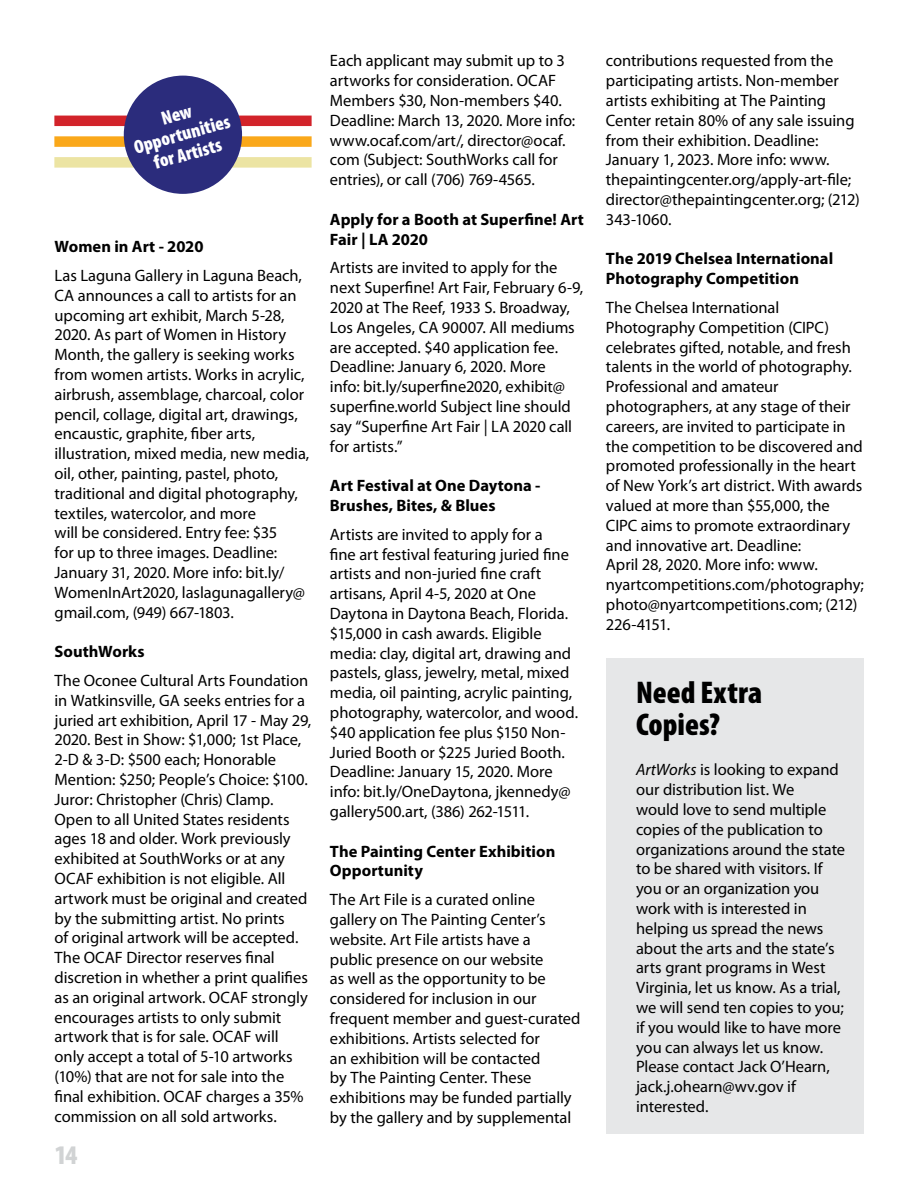
<style>
.page{position:relative;width:918px;height:1188px;background:#fff}
.page>*{position:absolute;margin:0;border:0;box-sizing:border-box;transform-origin:0 0}
.t1{font:900 condensed 31.5px/31.5px "Myriad Pro";color:#000}
.t2{font:900 condensed 27px "Myriad Pro";color:#d1d3d4}
.t3{font:900 condensed 19.35px/20.2px "Myriad Pro";color:#fff;text-align:center}
.t4{font:16.5px/19.8px "Myriad Pro";letter-spacing:-.005em;color:#000}
.t5{font:700 16.5px/19.8px "Myriad Pro";color:#000}
.s1{font-style:italic}
</style>
<div class="page">
<div style="left:54px;top:136px;width:258px;height:11px;background:#faa81a"></div>
<div style="left:54px;top:157px;width:258px;height:11px;background:#ece4a3"></div>
<div style="left:54px;top:116px;width:258px;height:10px;background:#d2232a"></div>
<div style="left:124px;top:76px;width:118px;height:118px;background:#2b2c7c;border-radius:50%"></div>
<div style="left:606px;top:659px;width:258px;height:475px;background:#e6e7e8"></div>
<p class="t3" style="left:126px;top:118px;width:100px;rotate:-16deg">New<br>Opportunities for Artists</p>
<p class="t5" style="left:55px;top:236px;width:150px">Women in Art - 2020</p>
<p class="t4" style="left:55px;top:265px;width:256px">Las Laguna Gallery in Laguna Beach, CA announces a call to artists for an upcoming art exhibit, March 5-28, 2020. As part of Women in History Month, the gallery is seeking works from women artists. Works in acrylic, airbrush, assemblage, charcoal, color pencil, collage, digital art, drawings, encaustic, graphite, fiber arts, illustration, mixed media, new media, oil, other, painting, pastel, photo, traditional and digital photography, textiles, watercolor, and more<br>will be considered. Entry fee: $35<br>for up to three images. Deadline:<br>January 31, 2020. More info: bit.ly/ WomenInArt2020, laslagunagallery@ gmail.com, (949) 667-1803.</p>
<p class="t5" style="left:55px;top:641px;width:92px">SouthWorks</p>
<p class="t4" style="left:55px;top:670px;width:258px">The Oconee Cultural Arts Foundation in Watkinsville, GA seeks entries for a juried art exhibition, April 17 - May 29, 2020. Best in Show: $1,000; 1st Place, 2-D &amp; 3-D: $500 each; Honorable Mention: $250; People’s Choice: $100.<br>Juror: Christopher (Chris) Clamp.<br>Open to all United States residents ages 18 and older. Work previously exhibited at SouthWorks or at any OCAF exhibition is not eligible. All artwork must be original and created by the submitting artist. No prints<br>of original artwork will be accepted.<br>The OCAF Director reserves final discretion in whether a print qualifies as an original artwork. OCAF strongly encourages artists to only submit artwork that is for sale. OCAF will only accept a total of 5-10 artworks (10%) that are not for sale into the final exhibition. OCAF charges a 35% commission on all sold artworks.</p>
<h2 class="t2" style="left:55px;top:1137px;width:24px">14</h2>
<p class="t4" style="left:330px;top:51px;width:247px">Each applicant may submit up to 3 artworks for consideration. OCAF Members $30, Non-members $40.<br>Deadline: March 13, 2020. More info: www.ocaf.com/art/, director@ocaf. com (Subject: SouthWorks call for entries), or call (706) 769-4565.</p>
<p class="t5" style="left:330px;top:209px;width:255px">Apply for a Booth at Superfine! Art<br>Fair | LA 2020</p>
<p class="t4" style="left:330px;top:258px;width:255px">Artists are invited to apply for the next Superfine! Art Fair, February 6-9, 2020 at The Reef, 1933 S. Broadway, Los Angeles, CA 90007. All mediums are accepted. $40 application fee.<br>Deadline: January 6, 2020. More<br>info: bit.ly/superfine2020, exhibit@ superfine.world Subject line should say “Superfine Art Fair | LA 2020 call for artists.”</p>
<p class="t5" style="left:330px;top:475px;width:212px">Art Festival at One Daytona -<br>Brushes, Bites, &amp; Blues</p>
<p class="t4" style="left:330px;top:524px;width:250px">Artists are invited to apply for a<br>fine art festival featuring juried fine artists and non-juried fine craft artisans, April 4-5, 2020 at One Daytona in Daytona Beach, Florida. $15,000 in cash awards. Eligible media: clay, digital art, drawing and pastels, glass, jewelry, metal, mixed media, oil painting, acrylic painting, photography, watercolor, and wood. $40 application fee plus $150 Non-Juried Booth or $225 Juried Booth.<br>Deadline: January 15, 2020. More info: bit.ly/OneDaytona, jkennedy@ gallery500.art, (386) 262-1511.</p>
<p class="t5" style="left:330px;top:841px;width:227px">The Painting Center Exhibition<br>Opportunity</p>
<p class="t4" style="left:330px;top:889px;width:252px">The Art File is a curated online gallery on The Painting Center’s website. Art File artists have a<br>public presence on our website<br>as well as the opportunity to be considered for inclusion in our frequent member and guest-curated exhibitions. Artists selected for<br>an exhibition will be contacted<br>by The Painting Center. These exhibitions may be funded partially by the gallery and by supplemental</p>
<p class="t4" style="left:606px;top:51px;width:255px">contributions requested from the participating artists. Non-member artists exhibiting at The Painting Center retain 80% of any sale issuing from their exhibition. Deadline:<br>January 1, 2023. More info: www. thepaintingcenter.org/apply-art-file; director@thepaintingcenter.org; (212)<br>343-1060.</p>
<p class="t5" style="left:606px;top:248px;width:229px">The 2019 Chelsea International<br>Photography Competition</p>
<p class="t4" style="left:606px;top:297px;width:259px">The Chelsea International Photography Competition (CIPC) celebrates gifted, notable, and fresh talents in the world of photography.<br>Professional and amateur photographers, at any stage of their careers, are invited to participate in the competition to be discovered and promoted professionally in the heart of New York’s art district. With awards valued at more than $55,000, the CIPC aims to promote extraordinary and innovative art. Deadline:<br>April 28, 2020. More info: www. nyartcompetitions.com/photography; photo@nyartcompetitions.com; (212)<br>226-4151.</p>
<h1 class="t1" style="left:636px;top:676px;width:128px">Need Extra<br>Copies?</h1>
<p class="t4" style="left:636px;top:760px;width:211px"><span class="s1">ArtWorks</span> is looking to expand our distribution list. We<br>would love to send multiple copies of the publication to organizations around the state to be shared with visitors. If you or an organization you work with is interested in helping us spread the news about the arts and the state’s arts grant programs in West<br>Virginia, let us know. As a trial, we will send ten copies to you; if you would like to have more you can always let us know.<br>Please contact Jack O’Hearn, jack.j.ohearn@wv.gov if interested.</p>
</div>
